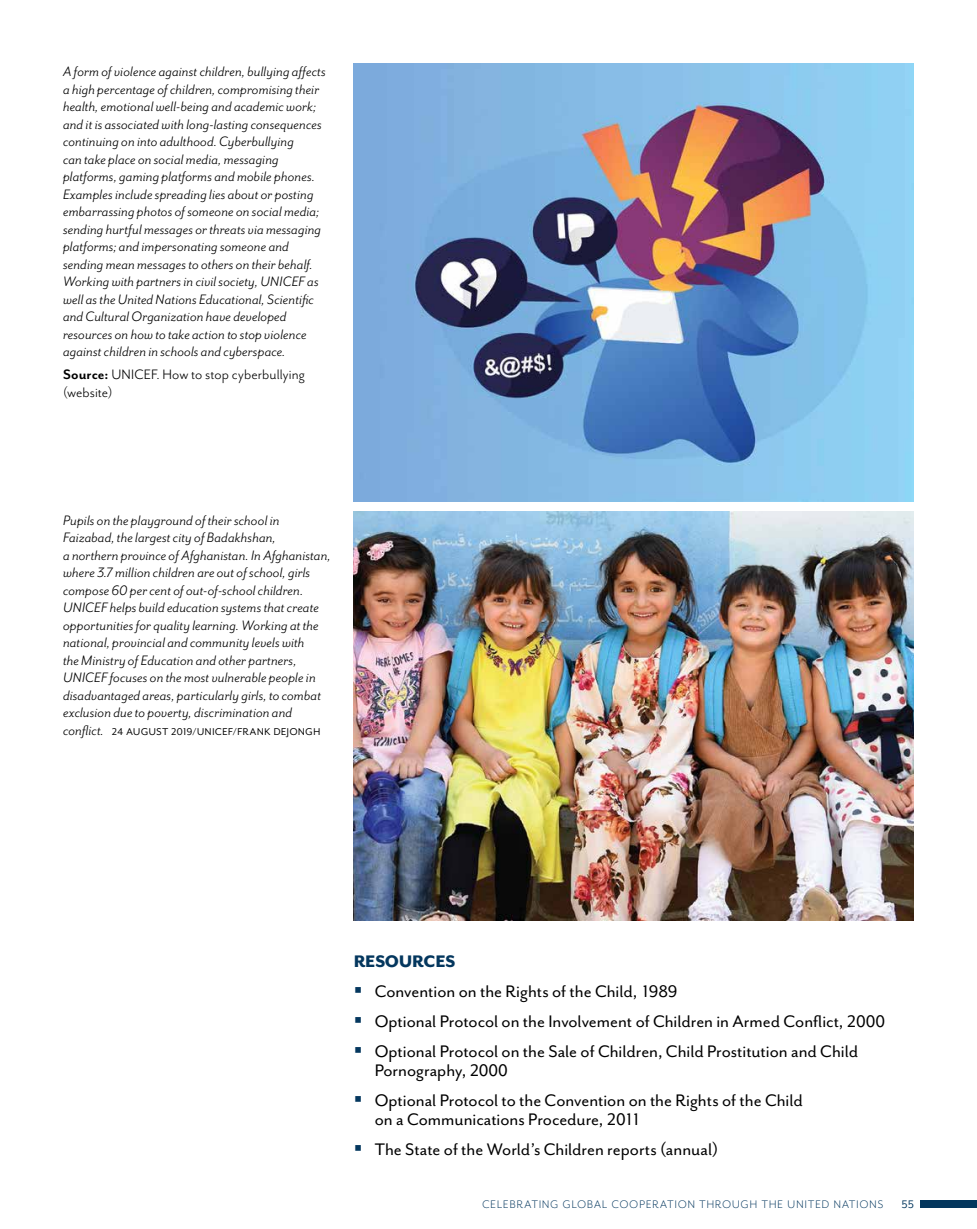
<style>
.page{position:relative;width:977px;height:1229px;background:#fff}
.page>*{position:absolute;margin:0;border:0;box-sizing:border-box;transform-origin:0 0}
.t1{font:19.25px/19.2px "Mr Eaves San OT";color:#000}
.t2{font:800 19.25px "Mr Eaves San OT";letter-spacing:-.01em;color:#04375e}
.t3{font:300 17.5px "Mr Eaves San OT";letter-spacing:.03em;color:#04375e}
.t4{font:italic 15.75px/17.5px "Mr Eaves San OT";letter-spacing:.005em;color:#000}
.t5{font:15.75px/17.5px "Mr Eaves San OT";letter-spacing:.01em;color:#000}
.s1{font-weight:700}
.s2{font-style:normal}
.s3{color:#04375e}
.s4{font-weight:400}
</style>
<div class="page">
<div style="left:920px;top:1200px;width:56px;height:8px;background:#04375e"></div>
<img style="left:354px;top:511px;width:560px;height:410px">
<img style="left:354px;top:63px;width:560px;height:438px">
<p class="t4" style="left:63px;top:63px;width:264px">A form of violence against children, bullying affects a high percentage of children, compromising their health, emotional well-being and academic work; and it is associated with long-lasting consequences continuing on into adulthood. Cyberbullying<br>can take place on social media, messaging platforms, gaming platforms and mobile phones.<br>Examples include spreading lies about or posting embarrassing photos of someone on social media; sending hurtful messages or threats via messaging platforms; and impersonating someone and sending mean messages to others on their behalf.<br>Working with partners in civil society, UNICEF as well as the United Nations Educational, Scientific and Cultural Organization have developed resources on how to take action to stop violence against children in schools and cyberspace.</p>
<p class="t5" style="left:63px;top:366px;width:243px"><span class="s1">Source:</span> UNICEF. How to stop cyberbullying (website)</p>
<p class="t4" style="left:63px;top:511px;width:269px">Pupils on the playground of their school in Faizabad, the largest city of Badakhshan,<br>a northern province of Afghanistan. In Afghanistan, where 3.7 million children are out of school, girls compose 60 per cent of out-of-school children.<br>UNICEF helps build education systems that create opportunities for quality learning. Working at the national, provincial and community levels with<br>the Ministry of Education and other partners, UNICEF focuses on the most vulnerable people in disadvantaged areas, particularly girls, to combat exclusion due to poverty, discrimination and conflict. <span class="s2">24 August 2019/UNICEF</span></p>
<p class="t5" style="left:233px;top:721px;width:89px">/Frank Dejongh</p>
<p class="t2" style="left:354px;top:951px;width:103px">RESOURCES</p>
<p class="t1" style="left:354px;top:982px;width:325px"><span class="s3">▪</span> Convention on the Rights of the Child, 1989</p>
<p class="t1" style="left:354px;top:1011px;width:533px"><span class="s3">▪</span> Optional Protocol on the Involvement of Children in Armed Conflict, 2000</p>
<p class="t1" style="left:375px;top:1041px;width:485px;text-indent:-21px"><span class="s3">▪</span> Optional Protocol on the Sale of Children, Child Prostitution and Child<br>Pornography, 2000</p>
<p class="t1" style="left:375px;top:1090px;width:429px;text-indent:-21px"><span class="s3">▪</span> Optional Protocol to the Convention on the Rights of the Child on a Communications Procedure, 2011</p>
<p class="t1" style="left:354px;top:1139px;width:366px"><span class="s3">▪</span> The State of the World’s Children reports (annual)</p>
<p class="t3" style="left:482px;top:1193px;width:433px">Celebrating global cooperation through the United Nations <span class="s4">55</span></p>
</div>
